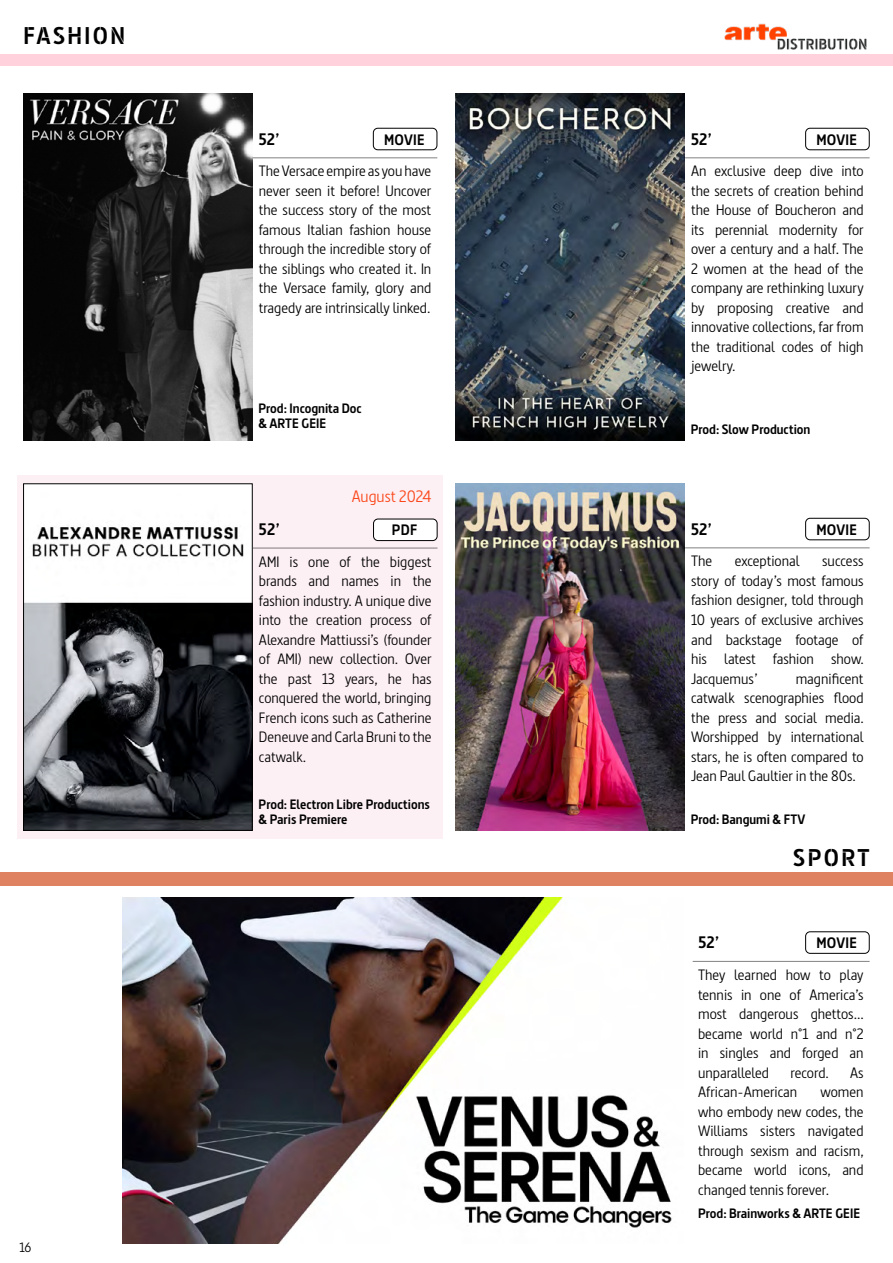
<style>
.page{position:relative;width:893px;height:1263px;background:#fff}
.page>*{position:absolute;margin:0;border:0;box-sizing:border-box;transform-origin:0 0}
.t1{font:700 24px "Barna Stencil";letter-spacing:.1em;color:#000}
.t2{font:700 16.5px "Barna";color:#020203}
.t3{font:16.5px "Barna";color:#fa481c}
.t4{font:15px/19.5px "Barna";color:#020203;text-align:justify}
.t5{font:700 15px "Barna";letter-spacing:.02em;color:#000}
.t6{font:700 13.5px/15px "Barna";color:#020203}
.t7{font:700 13.5px "Barna";color:#000}
.t8{font:13.5px "Barna";color:#020203}
</style>
<div class="page">
<img style="left:724px;top:23px;width:143px;height:27px">
<div style="left:18px;top:475px;width:425px;height:364px;background:#fdf0f4"></div>
<div style="left:0;top:54px;width:893px;height:12px;background:#ffd1dc"></div>
<img style="left:123px;top:897px;width:549px;height:347px">
<hr style="left:693px;top:961px;width:177px;height:1px;background:#000">
<div style="left:0;top:872px;width:893px;height:14px;background:#df8262"></div>
<div style="left:805px;top:931px;width:65px;height:23px;border:1px solid #000;border-radius:4px"></div>
<img style="left:23px;top:94px;width:229px;height:346px">
<div style="left:373px;top:128px;width:64px;height:22px;border:1px solid #000;border-radius:4px"></div>
<hr style="left:253px;top:157px;width:184px;height:1px;background:#000">
<img style="left:456px;top:94px;width:228px;height:346px">
<div style="left:805px;top:128px;width:65px;height:22px;border:1px solid #000;border-radius:4px"></div>
<hr style="left:685px;top:157px;width:185px;height:1px;background:#000">
<img style="left:456px;top:484px;width:228px;height:346px">
<div style="left:805px;top:518px;width:65px;height:22px;border:1px solid #000;border-radius:4px"></div>
<hr style="left:685px;top:547px;width:185px;height:1px;background:#000">
<div style="left:373px;top:519px;width:64px;height:22px;background:#fff;border-radius:4px"></div>
<div style="left:373px;top:519px;width:64px;height:22px;border:1px solid #000;border-radius:4px"></div>
<img style="left:25px;top:486px;width:225px;height:342px">
<div style="left:23px;top:484px;width:229px;height:346px;border:1px solid #000"></div>
<hr style="left:253px;top:548px;width:184px;height:1px;background:#000">
<h1 class="t1" style="left:23px;top:21px;width:103px">FASHION</h1>
<p class="t2" style="left:258px;top:129px;width:23px">52’</p>
<p class="t5" style="left:384px;top:130px;width:42px">MOVIE</p>
<p class="t4" style="left:259px;top:161px;width:174px">The Versace empire as you have never seen it before! Uncover the success story of the most famous Italian fashion house through the incredible story of the siblings who created it. In the Versace family, glory and tragedy are intrinsically linked.</p>
<p class="t6" style="left:258px;top:401px;width:105px">Prod: Incognita Doc &amp; ARTE GEIE</p>
<p class="t3" style="left:352px;top:486px;width:81px">August 2024</p>
<p class="t2" style="left:259px;top:519px;width:23px">52’</p>
<p class="t5" style="left:392px;top:521px;width:27px">PDF</p>
<p class="t4" style="left:259px;top:552px;width:174px">AMI is one of the biggest brands and names in the fashion industry. A unique dive into the creation process of Alexandre Mattiussi’s (founder of AMI) new collection. Over the past 13 years, he has conquered the world, bringing French icons such as Catherine Deneuve and Carla Bruni to the catwalk.</p>
<p class="t6" style="left:259px;top:797px;width:173px">Prod: Electron Libre Productions &amp; Paris Premiere</p>
<p class="t8" style="left:19px;top:1239px;width:14px">16</p>
<p class="t2" style="left:691px;top:129px;width:23px">52’</p>
<p class="t5" style="left:816px;top:130px;width:42px">MOVIE</p>
<p class="t4" style="left:691px;top:161px;width:174px">An exclusive deep dive into the secrets of creation behind the House of Boucheron and its perennial modernity for over a century and a half. The 2 women at the head of the company are rethinking luxury by proposing creative and innovative collections, far from the traditional codes of high jewelry.</p>
<p class="t7" style="left:691px;top:421px;width:121px">Prod: Slow Production</p>
<p class="t2" style="left:691px;top:519px;width:23px">52’</p>
<p class="t5" style="left:816px;top:520px;width:42px">MOVIE</p>
<p class="t4" style="left:691px;top:551px;width:23px">The</p>
<p class="t4" style="left:735px;top:551px;width:66px">exceptional</p>
<p class="t4" style="left:691px;top:551px;width:174px;text-indent:131px">success story of today’s most famous fashion designer, told through 10 years of exclusive archives and backstage footage of his latest fashion show.<br>Jacquemus’</p>
<p class="t4" style="left:691px;top:668px;width:174px;text-indent:105px">magnificent catwalk scenographies flood the press and social media.<br>Worshipped by international stars, he is often compared to Jean Paul Gaultier in the 80s.</p>
<p class="t6" style="left:691px;top:812px;width:116px">Prod: Bangumi &amp; FTV</p>
<h1 class="t1" style="left:793px;top:843px;width:78px">SPORT</h1>
<p class="t2" style="left:698px;top:932px;width:23px">52’</p>
<p class="t4" style="left:698px;top:965px;width:167px">They learned how to play tennis in one of America’s most dangerous ghettos... became world n°1 and n°2 in singles and forged an unparalleled</p>
<p class="t5" style="left:816px;top:934px;width:42px">MOVIE</p>
<p class="t4" style="left:790px;top:1062px;width:40px">record.</p>
<p class="t4" style="left:850px;top:1062px;width:15px">As</p>
<p class="t4" style="left:698px;top:1082px;width:101px">African-American</p>
<p class="t4" style="left:698px;top:1082px;width:167px;text-indent:122px">women who embody new codes, the Williams sisters navigated through sexism and racism, became world icons, and changed tennis forever.</p>
<p class="t6" style="left:698px;top:1206px;width:164px">Prod: Brainworks &amp; ARTE GEIE</p>
</div>
